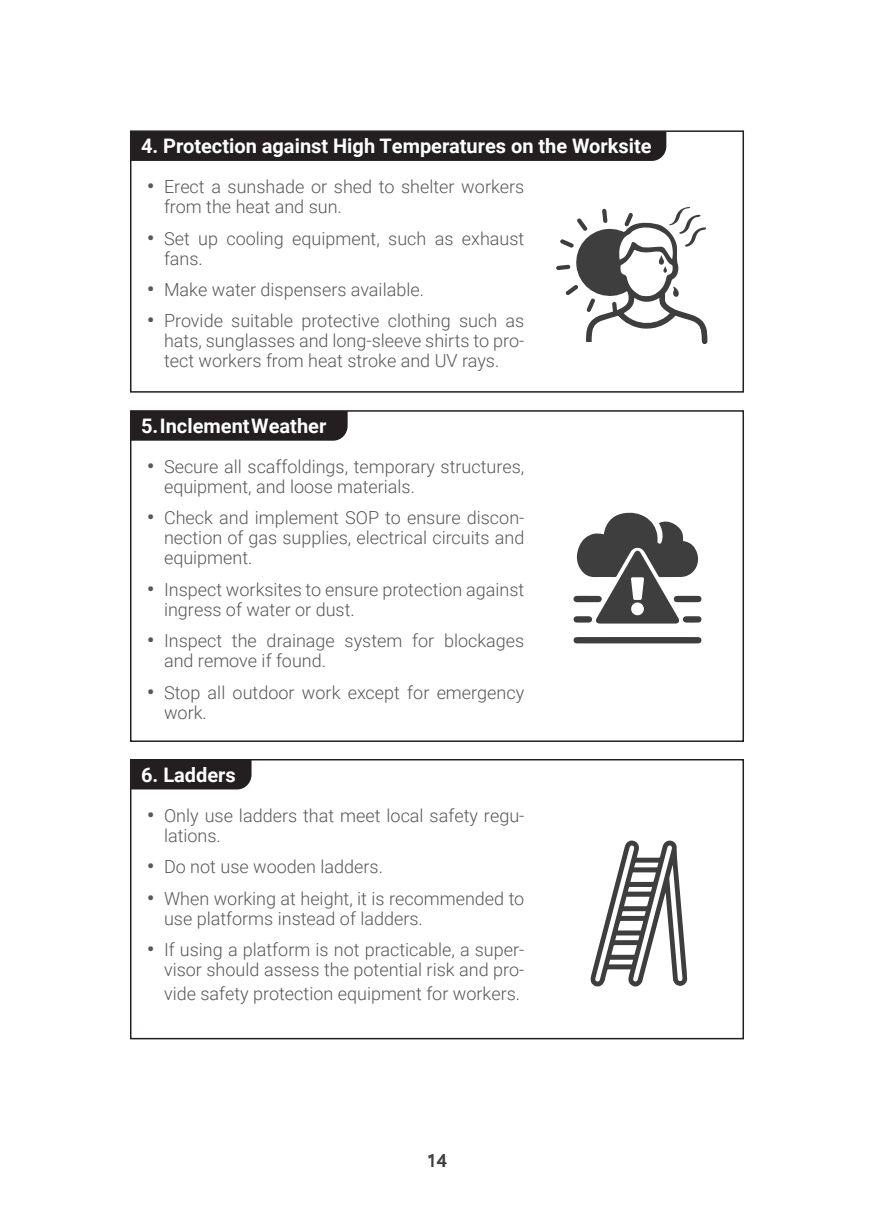
<style>
.page{position:relative;width:874px;height:1225px;background:#fff}
.page>*{position:absolute;margin:0;border:0;box-sizing:border-box;transform-origin:0 0}
.t1{font:700 20px "Roboto";color:#fff}
.t2{font:300 18px/20px "Roboto";color:#57585a}
.t3{font:18px "Roboto";color:#3e3e3f}
.s1{font-weight:700;font-size:20px}
</style>
<div class="page">
<svg style="left:556px;top:207px;width:152px;height:137px"></svg>
<svg style="left:590px;top:840px;width:97px;height:146px"></svg>
<svg style="left:573px;top:637px;width:128px;height:6px"></svg>
<svg style="left:573px;top:512px;width:128px;height:111px"></svg>
<div style="left:130px;top:130px;width:613px;height:263px;border:2px solid #231f20"></div>
<div style="left:130px;top:410px;width:613px;height:332px;border:2px solid #231f20"></div>
<div style="left:130px;top:759px;width:613px;height:280px;border:2px solid #231f20"></div>
<div style="left:130px;top:131px;width:536px;height:30px;background:#231f20"></div>
<div style="left:130px;top:411px;width:217px;height:30px;background:#231f20"></div>
<div style="left:130px;top:760px;width:121px;height:29px;background:#231f20"></div>
<p class="t1" style="left:141px;top:132px;width:512px">4. Protection against High Temperatures on the Worksite</p>
<p class="t2" style="left:164px;top:176px;width:361px;text-indent:-17px"><span class="s1">•</span> Erect a sunshade or shed to shelter workers from the heat and sun.</p>
<p class="t2" style="left:164px;top:228px;width:361px;text-indent:-17px"><span class="s1">•</span> Set up cooling equipment, such as exhaust fans.</p>
<p class="t2" style="left:147px;top:279px;width:278px"><span class="s1">•</span> Make water dispensers available.</p>
<p class="t2" style="left:164px;top:310px;width:361px;text-align:justify;text-indent:-17px"><span class="s1">•</span> Provide suitable protective clothing such as hats, sunglasses and long-sleeve shirts to pro&shy;tect workers from heat stroke and UV rays.</p>
<p class="t1" style="left:141px;top:412px;width:187px">5. Inclement Weather</p>
<p class="t2" style="left:164px;top:456px;width:361px;text-indent:-17px"><span class="s1">•</span> Secure all scaffoldings, temporary structures, equipment, and loose materials.</p>
<p class="t2" style="left:164px;top:507px;width:361px;text-align:justify;text-indent:-17px"><span class="s1">•</span> Check and implement SOP to ensure discon&shy;nection of gas supplies, electrical circuits and equipment.</p>
<p class="t2" style="left:164px;top:579px;width:361px;text-indent:-17px"><span class="s1">•</span> Inspect worksites to ensure protection against ingress of water or dust.</p>
<p class="t2" style="left:164px;top:630px;width:361px;text-indent:-17px"><span class="s1">•</span> Inspect the drainage system for blockages and remove if found.</p>
<p class="t2" style="left:164px;top:681px;width:361px;text-indent:-17px"><span class="s1">•</span> Stop all outdoor work except for emergency work.</p>
<p class="t1" style="left:141px;top:760px;width:96px">6. Ladders</p>
<p class="t2" style="left:164px;top:805px;width:361px;text-indent:-17px"><span class="s1">•</span> Only use ladders that meet local safety regu&shy;lations.</p>
<p class="t2" style="left:147px;top:856px;width:237px"><span class="s1">•</span> Do not use wooden ladders.</p>
<p class="t2" style="left:164px;top:887px;width:361px;text-indent:-17px"><span class="s1">•</span> When working at height, it is recommended to use platforms instead of ladders.</p>
<p class="t2" style="left:147px;top:939px;width:378px;text-align:right"><span class="s1">•</span> If using a platform is not practicable, a super&shy;visor should assess the potential risk and pro-</p>
<p class="t2" style="left:164px;top:983px;width:357px">vide safety protection equipment for workers.</p>
<p class="t3" style="left:426px;top:1147px;width:22px">14</p>
</div>
